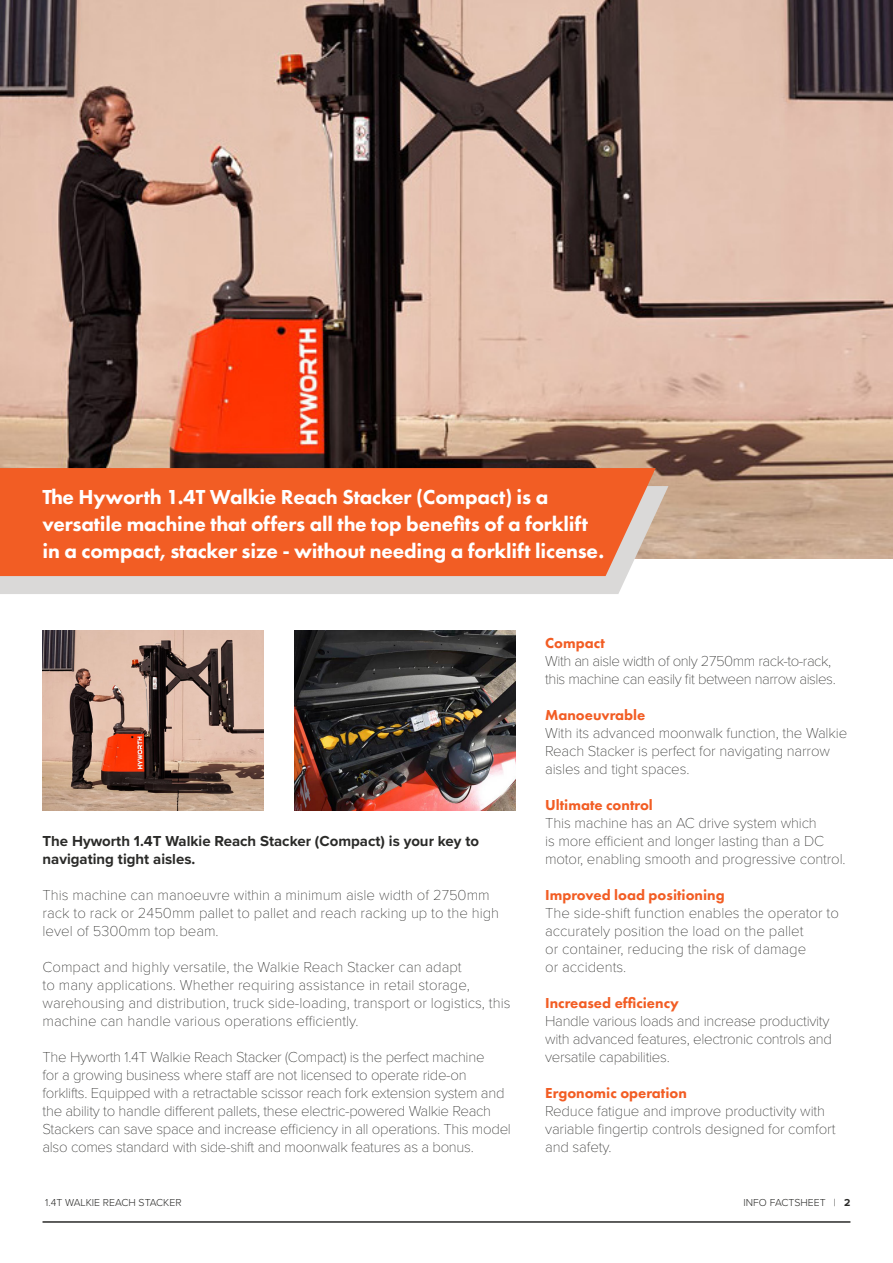
<style>
.page{position:relative;width:893px;height:1263px;background:#fff}
.page>*{position:absolute;margin:0;border:0;box-sizing:border-box;transform-origin:0 0}
.Popout_box{font:800 21px/27px "Futura PT";letter-spacing:-.01em;color:#fff}
.Body{font:100 15px/18px "Proxima Nova T";letter-spacing:-.01em;color:#2a2a28}
.Subheading{font:800 15px "Futura PT";color:#f25d24}
.Body-2{font:100 15px/18px "Proxima Nova T";letter-spacing:-.03em;color:#2a2a28}
.Body-3{font:700 15px/18px "Proxima Nova";color:#2a2a28}
.Body-4{font:300 10.5px "Proxima Nova";color:#2a2a28}
.s1{font-weight:700}
</style>
<div class="page">
<img style="left:0;top:0;width:893px;height:558px">
<img style="left:43px;top:630px;width:221px;height:180px">
<img style="left:294px;top:630px;width:221px;height:180px">
<svg style="left:0;top:486px;width:668px;height:108px;background:#dcd9d6"></svg>
<div style="left:0;top:468px;width:656px;height:108px;background:#f25d24"></div>
<hr style="left:43px;top:1221px;width:807px;height:2px;background:#2a2a28">
<p class="Popout_box" style="left:43px;top:483px;width:563px">The Hyworth 1.4T Walkie Reach Stacker (Compact) is a versatile machine that offers all the top benefits of a forklift in a compact, stacker size - without needing a forklift license.</p>
<p class="Body-3" style="left:43px;top:832px;width:438px">The Hyworth 1.4T Walkie Reach Stacker (Compact) is your key to navigating tight aisles.</p>
<p class="Body" style="left:43px;top:885px;width:458px">This machine can manoeuvre within a minimum aisle width of 2750mm rack to rack or 2450mm pallet to pallet and reach racking up to the high level of 5300mm top beam.</p>
<p class="Body" style="left:43px;top:957px;width:469px">Compact and highly versatile, the Walkie Reach Stacker can adapt<br>to many applications. Whether requiring assistance in retail storage, warehousing and distribution, truck side-loading, transport or logistics, this machine can handle various operations efficiently.</p>
<p class="Body" style="left:43px;top:1047px;width:470px">The Hyworth 1.4T Walkie Reach Stacker (Compact) is the perfect machine<br>for a growing business where staff are not licensed to operate ride-on forklifts. Equipped with a retractable scissor reach fork extension system and the ability to handle different pallets, these electric-powered Walkie Reach Stackers can save space and increase efficiency in all operations. This model also comes standard with side-shift and moonwalk features as a bonus.</p>
<p class="Subheading" style="left:545px;top:634px;width:61px">Compact</p>
<p class="Body-2" style="left:545px;top:651px;width:292px">With an aisle width of only 2750mm rack-to-rack, this machine can easily fit between narrow aisles.</p>
<p class="Subheading" style="left:545px;top:706px;width:102px">Manoeuvrable</p>
<p class="Body" style="left:545px;top:723px;width:304px">With its advanced moonwalk function, the Walkie<br>Reach Stacker is perfect for navigating narrow aisles and tight spaces.</p>
<p class="Subheading" style="left:545px;top:796px;width:109px">Ultimate control</p>
<p class="Body" style="left:545px;top:813px;width:302px">This machine has an AC drive system which<br>is more efficient and longer lasting than a DC motor, enabling smooth and progressive control.</p>
<p class="Subheading" style="left:545px;top:886px;width:181px">Improved load positioning</p>
<p class="Body" style="left:545px;top:903px;width:295px">The side-shift function enables the operator to accurately position the load on the pallet</p>
<p class="Body" style="left:545px;top:939px;width:263px">or container, reducing the risk of damage</p>
<p class="Body" style="left:545px;top:957px;width:83px">or accidents.</p>
<p class="Subheading" style="left:545px;top:994px;width:135px">Increased efficiency</p>
<p class="Body" style="left:545px;top:1011px;width:288px">Handle various loads and increase productivity with advanced features, electronic controls and versatile capabilities.</p>
<p class="Subheading" style="left:545px;top:1084px;width:143px">Ergonomic operation</p>
<p class="Body" style="left:545px;top:1101px;width:292px">Reduce fatigue and improve productivity with variable fingertip controls designed for comfort and safety.</p>
<p class="Body-4" style="left:45px;top:1195px;width:138px">1.4T WALKIE REACH STACKER</p>
<p class="Body-4" style="left:744px;top:1195px;width:108px">INFO FACTSHEET | <span class="s1">2</span></p>
</div>
